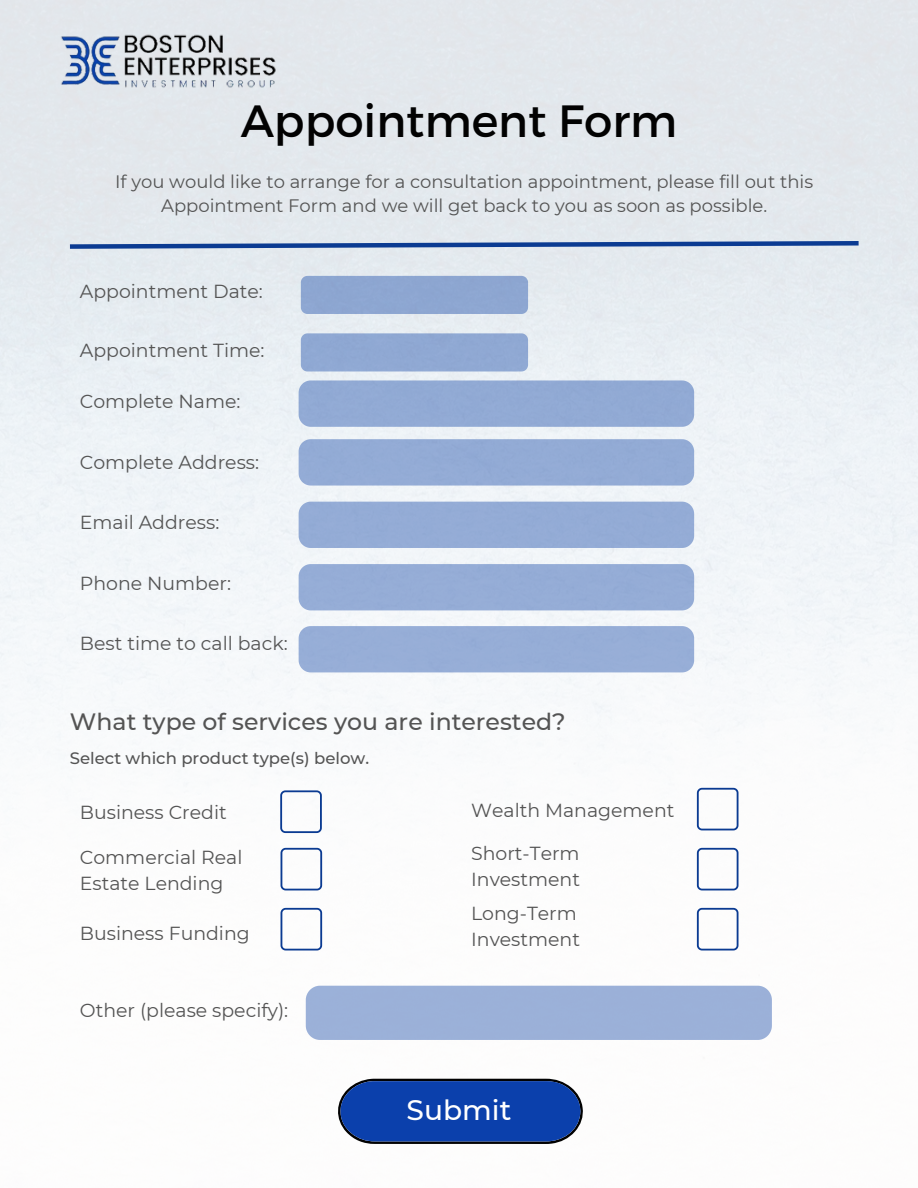
<style>
.page{position:relative;width:918px;height:1188px;background:#fff}
.page>*{position:absolute;margin:0;border:0;box-sizing:border-box;transform-origin:0 0}
.t1{font:45.15px "Montserrat";color:#020202}
.t2{font:500 28.05px "Montserrat";color:#fff}
.t3{font:500 23.55px "Montserrat";color:#545454}
.t4{font:18.9px/26px "Montserrat";color:#545454}
.t5{font:18px/24.8px "Montserrat";color:#545454;text-align:center}
.t6{font:500 16.5px "Montserrat";color:#545454}
</style>
<div class="page">
<svg style="left:65px;top:239px;width:798px;height:12px;background:#93a8cb"></svg>
<div style="left:301px;top:276px;width:227px;height:38px;background:#8da6d1"></div>
<div style="left:301px;top:333px;width:227px;height:39px;background:#8fa8d3"></div>
<div style="left:299px;top:380px;width:395px;height:47px;background:#92aad4"></div>
<div style="left:299px;top:439px;width:395px;height:46px;background:#93abd5"></div>
<div style="left:299px;top:502px;width:395px;height:46px;background:#94acd6"></div>
<div style="left:299px;top:564px;width:395px;height:46px;background:#95acd6"></div>
<div style="left:299px;top:626px;width:395px;height:46px;background:#96aed7"></div>
<svg style="left:280px;top:790px;width:42px;height:43px"></svg>
<svg style="left:281px;top:848px;width:41px;height:42px"></svg>
<svg style="left:281px;top:908px;width:41px;height:43px"></svg>
<svg style="left:697px;top:788px;width:42px;height:42px"></svg>
<svg style="left:697px;top:848px;width:42px;height:42px"></svg>
<svg style="left:697px;top:908px;width:42px;height:43px"></svg>
<div style="left:306px;top:986px;width:466px;height:54px;background:#9bb0d8"></div>
<svg style="left:336px;top:1079px;width:248px;height:65px;background:#1e4aa5"></svg>
<img style="left:59px;top:32px;width:222px;height:59px">
<h1 class="t1" style="left:241px;top:91px;width:438px">Appointment Form</h1>
<p class="t5" style="left:115px;top:169px;width:700px">If you would like to arrange for a consultation appointment, please fill out this<br>Appointment Form and we will get back to you as soon as possible.</p>
<p class="t4" style="left:80px;top:279px;width:185px">Appointment Date:</p>
<p class="t4" style="left:80px;top:337px;width:186px">Appointment Time:</p>
<p class="t4" style="left:80px;top:388px;width:162px">Complete Name:</p>
<p class="t4" style="left:80px;top:449px;width:181px">Complete Address:</p>
<p class="t4" style="left:80px;top:509px;width:141px">Email Address:</p>
<p class="t4" style="left:80px;top:570px;width:153px">Phone Number:</p>
<p class="t4" style="left:80px;top:630px;width:209px">Best time to call back:</p>
<p class="t3" style="left:70px;top:707px;width:497px">What type of services you are interested?</p>
<p class="t6" style="left:70px;top:748px;width:301px">Select which product type(s) below.</p>
<p class="t4" style="left:80px;top:799px;width:148px">Business Credit</p>
<p class="t4" style="left:80px;top:844px;width:164px">Commercial Real<br>Estate Lending</p>
<p class="t4" style="left:80px;top:920px;width:171px">Business Funding</p>
<p class="t4" style="left:80px;top:997px;width:210px">Other (please specify):</p>
<p class="t4" style="left:471px;top:797px;width:205px">Wealth Management</p>
<p class="t4" style="left:471px;top:840px;width:110px">Short-Term<br>Investment</p>
<p class="t4" style="left:471px;top:900px;width:110px">Long-Term<br>Investment</p>
<h2 class="t2" style="left:407px;top:1093px;width:106px">Submit</h2>
</div>
